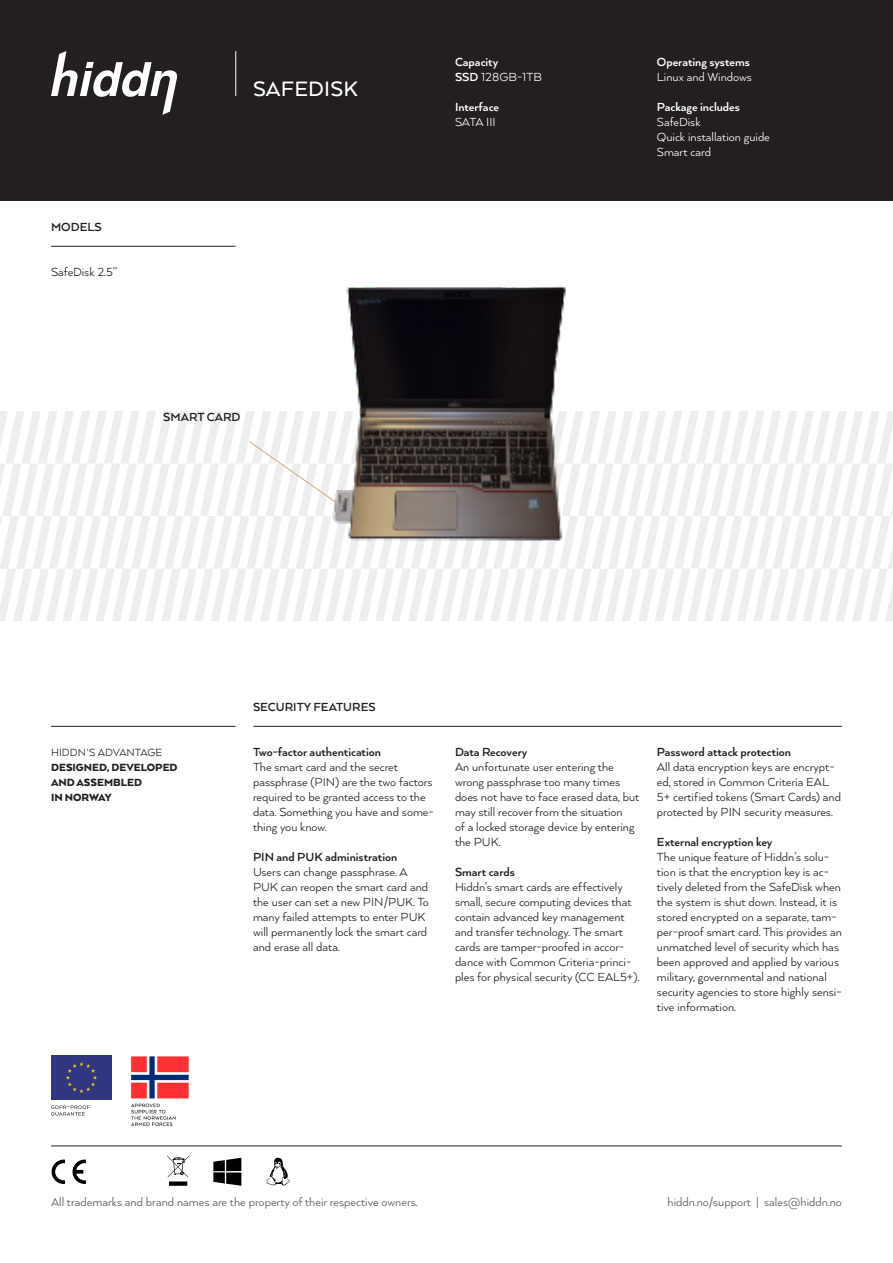
<style>
.page{position:relative;width:893px;height:1263px;background:#fff}
.page>*{position:absolute;margin:0;border:0;box-sizing:border-box;transform-origin:0 0}
.t1{font:500 24px "Arquitecta";letter-spacing:.01em;color:#fff}
.Brødtekst{font:13.5px/15px "Arquitecta";color:#231f20}
.t2{font:13.5px "Arquitecta";color:#57585a}
.Brødtekst-2{font:700 13.5px/15px "Arquitecta";color:#fff}
.Brødtekst-3{font:13.5px/15px "Arquitecta";color:#fff}
.Brødtekst-4{font:700 13.5px "Arquitecta";color:#231f20}
.Illustrasjonsforklar{font:700 13.5px "Arquitecta";color:#231f20}
.HIDDNS_ADVANTAGE{font:900 12px/15px "Arquitecta";color:#231f20}
.s1{font-weight:400}
.s2{font-weight:700}
</style>
<div class="page">
<div style="left:0;top:0;width:893px;height:201px;background:#231f20"></div>
<svg style="left:51px;top:51px;width:126px;height:64px"></svg>
<hr style="left:236px;top:51px;width:1px;height:45px;background:#fff">
<hr style="left:51px;top:1146px;width:791px;height:1px;background:#231f20">
<img style="left:346px;top:286px;width:220px;height:125px">
<div style="left:51px;top:1056px;width:61px;height:44px;background:#303682"></div>
<svg style="left:66px;top:1062px;width:31px;height:31px"></svg>
<svg style="left:51px;top:1105px;width:39px;height:11px"></svg>
<hr style="left:51px;top:726px;width:185px;height:1px;background:#231f20">
<hr style="left:254px;top:726px;width:588px;height:1px;background:#231f20">
<svg style="left:0;top:411px;width:893px;height:210px"></svg>
<hr style="left:51px;top:246px;width:185px;height:1px;background:#231f20">
<svg style="left:52px;top:1159px;width:34px;height:25px"></svg>
<svg style="left:213px;top:1158px;width:28px;height:28px"></svg>
<svg style="left:266px;top:1158px;width:24px;height:27px"></svg>
<svg style="left:167px;top:1155px;width:22px;height:31px"></svg>
<img style="left:130px;top:1056px;width:59px;height:71px">
<p class="Brødtekst-4" style="left:51px;top:219px;width:52px">MODELS</p>
<p class="Brødtekst" style="left:51px;top:264px;width:68px">SafeDisk 2.5”</p>
<p class="t1" style="left:253px;top:74px;width:106px">SAFEDISK</p>
<p class="Illustrasjonsforklar" style="left:163px;top:408px;width:79px">SMART CARD</p>
<p class="Brødtekst-2" style="left:455px;top:54px;width:88px">Capacity<br>SSD <span class="s1">128GB-1TB</span></p>
<p class="Brødtekst-2" style="left:455px;top:99px;width:46px">Interface<br><span class="s1">SATA III</span></p>
<p class="Brødtekst-2" style="left:657px;top:54px;width:97px">Operating systems<br><span class="s1">Linux and Windows</span></p>
<p class="Brødtekst-3" style="left:657px;top:99px;width:114px"><span class="s2">Package includes<br></span>SafeDisk<br>Quick installation guide<br>Smart card</p>
<p class="HIDDNS_ADVANTAGE" style="left:51px;top:745px;width:128px"><span class="s1">HIDDN`S ADVANTAGE<br></span>DESIGNED, DEVELOPED</p>
<p class="HIDDNS_ADVANTAGE" style="left:51px;top:775px;width:92px">AND ASSEMBLED<br>IN NORWAY</p>
<p class="Brødtekst-4" style="left:253px;top:699px;width:124px">SECURITY FEATURES</p>
<p class="Brødtekst" style="left:253px;top:744px;width:182px"><span class="s2">Two-factor authentication<br></span>The smart card and the secret passphrase (PIN) are the two factors required to be granted access to the data. Something you have and some&shy;thing you know.</p>
<p class="Brødtekst" style="left:253px;top:849px;width:177px"><span class="s2">PIN and PUK administration<br></span>Users can change passphrase. A<br>PUK can reopen the smart card and the user can set a new PIN/PUK. To many failed attempts to enter PUK will permanently lock the smart card and erase all data.</p>
<p class="Brødtekst" style="left:455px;top:744px;width:186px"><span class="s2">Data Recovery<br></span>An unfortunate user entering the wrong passphrase too many times does not have to face erased data, but may still recover from the situation<br>of a locked storage device by entering the PUK.</p>
<p class="Brødtekst" style="left:455px;top:864px;width:186px"><span class="s2">Smart cards<br></span>Hiddn’s smart cards are effectively small, secure computing devices that contain advanced key management and transfer technology. The smart cards are tamper-proofed in accor&shy;dance with Common Criteria-princi&shy;ples for physical security (CC EAL5+).</p>
<p class="Brødtekst" style="left:657px;top:744px;width:186px"><span class="s2">Password attack protection<br></span>All data encryption keys are encrypt&shy;ed, stored in Common Criteria EAL 5+ certified tokens (Smart Cards) and protected by PIN security measures.</p>
<p class="Brødtekst" style="left:657px;top:834px;width:186px"><span class="s2">External encryption key<br></span>The unique feature of Hiddn’s solu&shy;tion is that the encryption key is ac&shy;tively deleted from the SafeDisk when the system is shut down. Instead, it is stored encrypted on a separate, tam&shy;per-proof smart card. This provides an unmatched level of security which has been approved and applied by various military, governmental and national security agencies to store highly sensi&shy;tive information.</p>
<p class="t2" style="left:51px;top:1194px;width:368px">All trademarks and brand names are the property of their respective owners.</p>
<p class="t2" style="left:668px;top:1194px;width:176px">hiddn.no/support | sales@hiddn.no</p>
</div>
